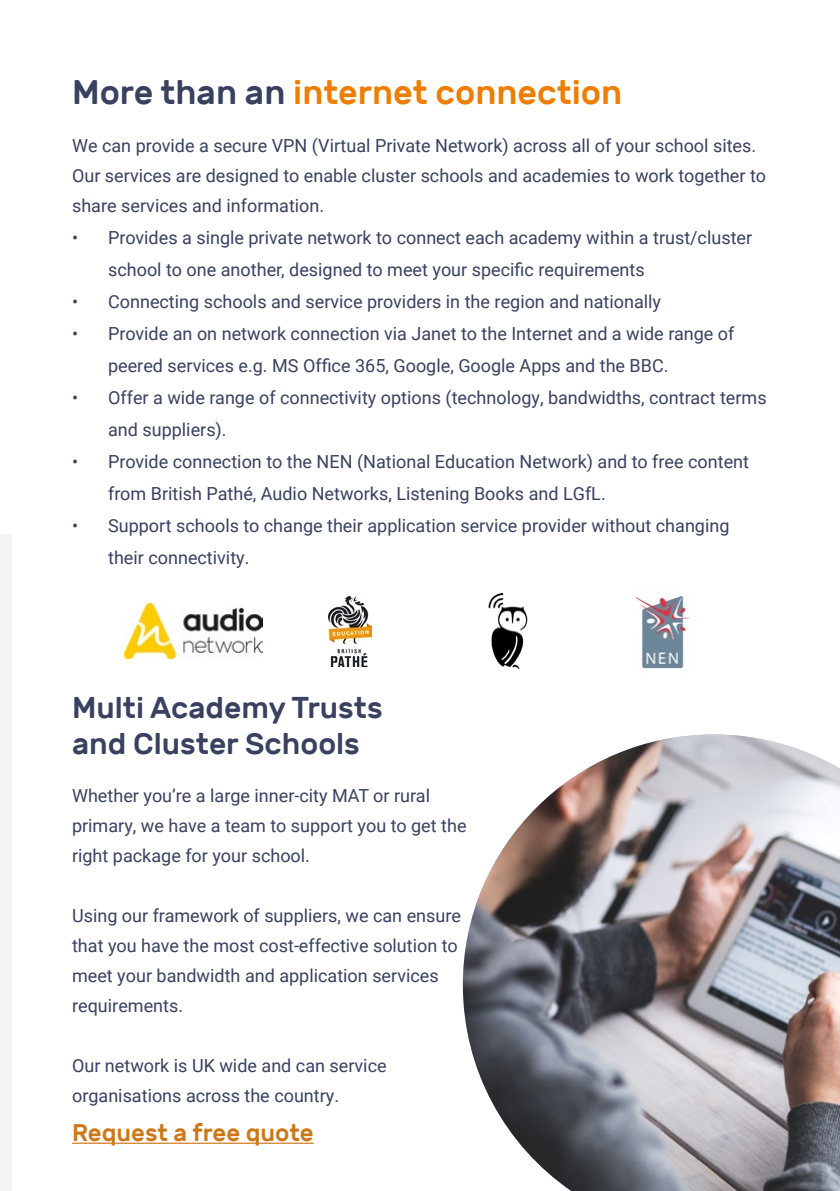
<style>
.page{position:relative;width:840px;height:1191px;background:#fff}
.page>*{position:absolute;margin:0;border:0;box-sizing:border-box;transform-origin:0 0}
.t1{font:500 34px "Rubik";color:#ef7d00}
.t2{font:500 30px/36px "Rubik";color:#384160}
.t3{font:500 24px "Rubik";color:#ce7717}
.t4{font:18px/30px "Roboto";color:#384160}
.s1{color:#384160}
</style>
<div class="page">
<div style="left:0;top:534px;width:11px;height:657px;background:#f3f3f3"></div>
<hr style="left:72px;top:1142px;width:241px;height:1px;background:#ce7717">
<img style="left:462px;top:734px;width:377px;height:457px">
<img style="left:125px;top:604px;width:137px;height:54px">
<img style="left:328px;top:596px;width:44px;height:70px">
<img style="left:488px;top:594px;width:40px;height:74px">
<img style="left:632px;top:595px;width:57px;height:74px">
<h1 class="t1" style="left:72px;top:73px;width:551px"><span class="s1">More than an</span> internet connection</h1>
<p class="t4" style="left:72px;top:130px;width:695px">We can provide a secure VPN (Virtual Private Network) across all of your school sites.<br>Our services are designed to enable cluster schools and academies to work together to share services and information.</p>
<p class="t4" style="left:108px;top:221px;width:645px;line-height:32px;text-indent:-36px">• Provides a single private network to connect each academy within a trust/cluster school to one another, designed to meet your specific requirements</p>
<p class="t4" style="left:72px;top:286px;width:590px">• Connecting schools and service providers in the region and nationally</p>
<p class="t4" style="left:108px;top:317px;width:627px;line-height:32px;text-indent:-36px">• Provide an on network connection via Janet to the Internet and a wide range of peered services e.g. MS Office 365, Google, Google Apps and the BBC.</p>
<p class="t4" style="left:108px;top:381px;width:659px;line-height:32px;text-indent:-36px">• Offer a wide range of connectivity options (technology, bandwidths, contract terms and suppliers).</p>
<p class="t4" style="left:108px;top:445px;width:642px;line-height:32px;text-indent:-36px">• Provide connection to the NEN (National Education Network) and to free content from British Pathé, Audio Networks, Listening Books and LGfL.</p>
<p class="t4" style="left:108px;top:509px;width:622px;line-height:32px;text-indent:-36px">• Support schools to change their application service provider without changing their connectivity.</p>
<h2 class="t2" style="left:72px;top:690px;width:312px">Multi Academy Trusts and Cluster Schools</h2>
<p class="t4" style="left:72px;top:780px;width:396px">Whether you’re a large inner-city MAT or rural primary, we have a team to support you to get the right package for your school.</p>
<p class="t4" style="left:72px;top:900px;width:390px">Using our framework of suppliers, we can ensure that you have the most cost-effective solution to meet your bandwidth and application services requirements.</p>
<p class="t4" style="left:72px;top:1050px;width:316px">Our network is UK wide and can service organisations across the country.</p>
<h3 class="t3" style="left:72px;top:1119px;width:243px">Request a free quote</h3>
</div>
